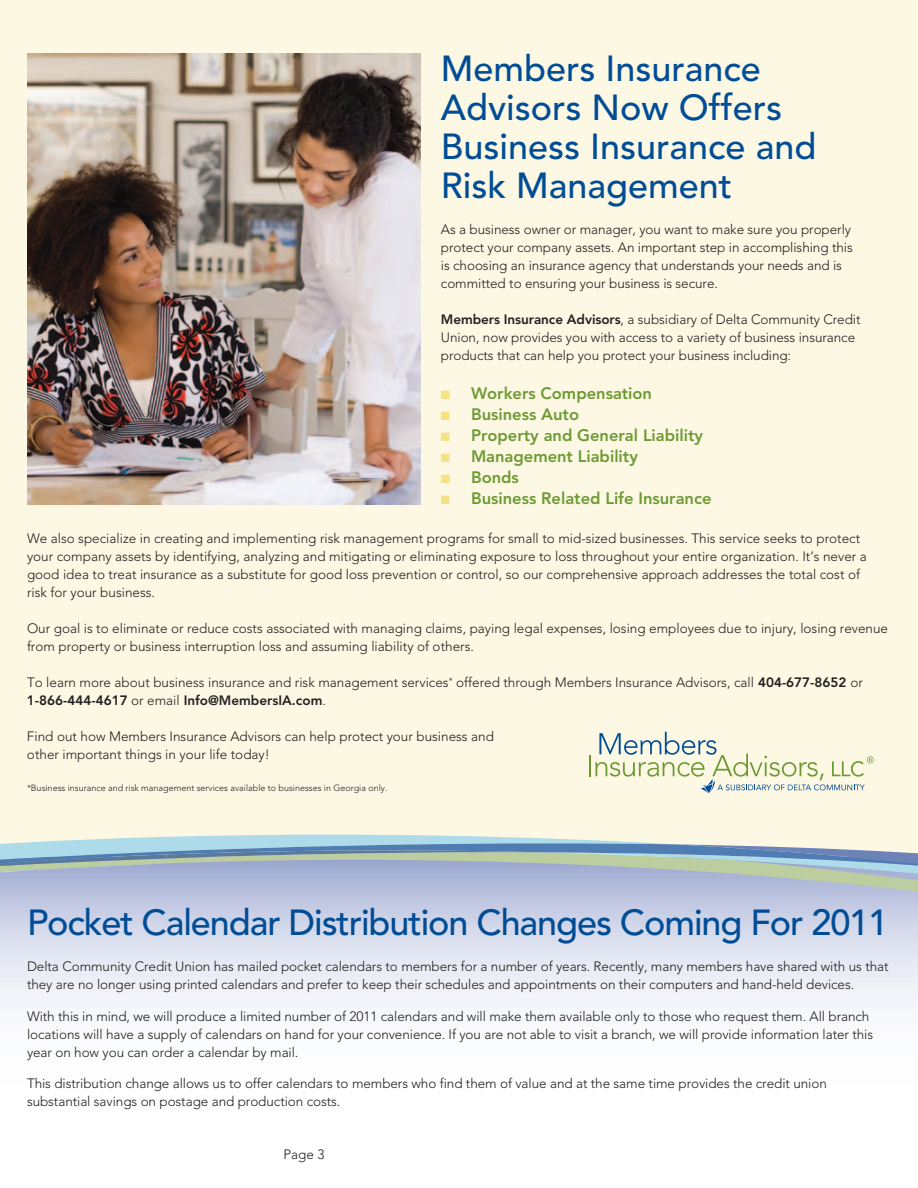
<style>
.page{position:relative;width:918px;height:1188px;background:#fff}
.page>*{position:absolute;margin:0;border:0;box-sizing:border-box;transform-origin:0 0}
.t1{font:500 36px/39px "Avenir";color:#014d95}
.t2{font:500 36px "Avenir";letter-spacing:-.03em;color:#014d95}
.subhead_grn{font:800 16.5px "Avenir";color:#6e9a34}
.Body{font:300 13.5px/18px "Avenir";letter-spacing:-.005em;color:#231f20}
.subhead_grn-2{font:300 13.5px/18px "Avenir";color:#231f20}
.disclaimer{font:300 9px "Avenir";color:#231f20}
.s1{font-weight:800}
.s2{color:#f6e285}
</style>
<div class="page">
<svg style="left:0;top:898px;width:918px;height:109px"></svg>
<div style="left:0;top:0;width:918px;height:857px;background:#fcf8e4"></div>
<hr style="left:589px;top:755px;width:2px;height:21px;background:#6e9a34">
<svg style="left:595px;top:732px;width:279px;height:62px"></svg>
<img style="left:27px;top:54px;width:394px;height:450px">
<svg style="left:19px;top:835px;width:630px;height:8px;fill:#aedbea"></svg>
<svg style="left:0;top:843px;width:854px;height:7px;background:#8bb1ce"></svg>
<svg style="left:0;top:850px;width:918px;height:48px;background:#a6b7ca"></svg>
<p class="t1" style="left:441px;top:50px;width:377px">Members Insurance<br>Advisors Now Offers<br>Business Insurance and<br>Risk Management</p>
<p class="Body" style="left:441px;top:221px;width:413px">As a business owner or manager, you want to make sure you properly protect your company assets. An important step in accomplishing this is choosing an insurance agency that understands your needs and is committed to ensuring your business is secure.</p>
<p class="Body" style="left:441px;top:311px;width:421px"><span class="s1">Members Insurance Advisors</span>, a subsidiary of Delta Community Credit<br>Union, now provides you with access to a variety of business insurance products that can help you protect your business including:</p>
<p class="subhead_grn" style="left:441px;top:384px;width:213px"><span class="s2">■</span> Workers Compensation</p>
<p class="subhead_grn" style="left:441px;top:405px;width:140px"><span class="s2">■</span> Business Auto</p>
<p class="subhead_grn" style="left:441px;top:426px;width:264px"><span class="s2">■</span> Property and General Liability</p>
<p class="subhead_grn" style="left:441px;top:447px;width:198px"><span class="s2">■</span> Management Liability</p>
<p class="subhead_grn" style="left:441px;top:468px;width:80px"><span class="s2">■</span> Bonds</p>
<p class="subhead_grn" style="left:441px;top:489px;width:272px"><span class="s2">■</span> Business Related Life Insurance</p>
<p class="subhead_grn-2" style="left:27px;top:530px;width:841px">We also specialize in creating and implementing risk management programs for small to mid-sized businesses. This service seeks to protect your company assets by identifying, analyzing and mitigating or eliminating exposure to loss throughout your entire organization. It’s never a good idea to treat insurance as a substitute for good loss prevention or control, so our comprehensive approach addresses the total cost of risk for your business.</p>
<p class="Body" style="left:27px;top:620px;width:863px">Our goal is to eliminate or reduce costs associated with managing claims, paying legal expenses, losing employees due to injury, losing revenue from property or business interruption loss and assuming liability of others.</p>
<p class="Body" style="left:27px;top:674px;width:838px">To learn more about business insurance and risk management services<sup>*</sup> offered through Members Insurance Advisors, call <span class="s1">404-677-8652</span> or<br><span class="s1">1-866-444-4617</span> or email <span class="s1">Info@MembersIA.com</span>.</p>
<p class="Body" style="left:27px;top:728px;width:469px">Find out how Members Insurance Advisors can help protect your business and other important things in your life today!</p>
<p class="disclaimer" style="left:27px;top:782px;width:362px">*Business insurance and risk management services available to businesses in Georgia only.</p>
<p class="t2" style="left:27px;top:902px;width:863px">Pocket Calendar Distribution Changes Coming For 2011</p>
<p class="Body" style="left:27px;top:958px;width:863px">Delta Community Credit Union has mailed pocket calendars to members for a number of years. Recently, many members have shared with us that they are no longer using printed calendars and prefer to keep their schedules and appointments on their computers and hand-held devices.</p>
<p class="Body" style="left:27px;top:1007px;width:848px">With this in mind, we will produce a limited number of 2011 calendars and will make them available only to those who request them. All branch locations will have a supply of calendars on hand for your convenience. If you are not able to visit a branch, we will provide information later this year on how you can order a calendar by mail.</p>
<p class="Body" style="left:27px;top:1075px;width:801px">This distribution change allows us to offer calendars to members who find them of value and at the same time provides the credit union substantial savings on postage and production costs.</p>
<p class="Body" style="left:283px;top:1145px;width:43px">Page 3</p>
</div>
